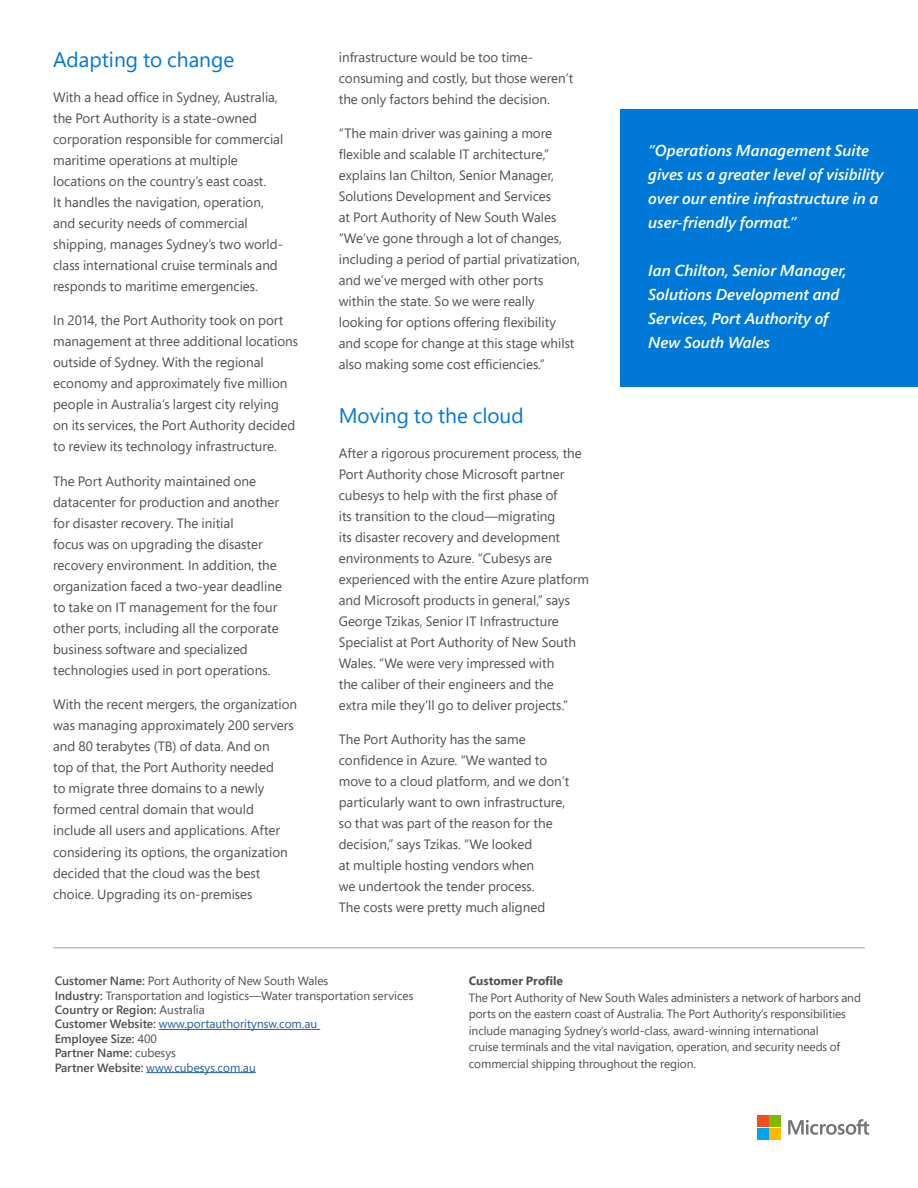
<style>
.page{position:relative;width:918px;height:1188px;background:#fff}
.page>*{position:absolute;margin:0;border:0;box-sizing:border-box;transform-origin:0 0}
.t1{font:21px "Segoe Pro";color:#0078d7}
.t2{font:italic 600 15.75px/24px "Segoe Pro";color:#fff}
.t3{font:13.5px/21px "Segoe Pro";color:#505050}
.t4{font:12px/14.4px "Segoe Pro";letter-spacing:-.005em;color:#505050}
.t5{font:700 12px "Segoe Pro";color:#505050}
.s1{font-weight:600}
.s2{color:#215e9e}
</style>
<div class="page">
<hr style="left:53px;top:947px;width:812px;height:1px;background:#505150">
<svg style="left:788px;top:1119px;width:81px;height:16px"></svg>
<div style="left:757px;top:1115px;width:11px;height:12px;background:#f24f21"></div>
<div style="left:770px;top:1115px;width:11px;height:12px;background:#80ba00"></div>
<div style="left:757px;top:1128px;width:11px;height:11px;background:#00a3f0"></div>
<div style="left:770px;top:1128px;width:11px;height:11px;background:#ffba00"></div>
<hr style="left:159px;top:1029px;width:161px;height:1px;background:#215e9e">
<hr style="left:146px;top:1072px;width:110px;height:1px;background:#215e9e">
<div style="left:620px;top:110px;width:298px;height:277px;background:#0078d7"></div>
<h1 class="t1" style="left:53px;top:45px;width:183px">Adapting to change</h1>
<p class="t3" style="left:53px;top:86px;width:232px">With a head office in Sydney, Australia, the Port Authority is a state-owned corporation responsible for commercial maritime operations at multiple locations on the country’s east coast.<br>It handles the navigation, operation, and security needs of commercial shipping, manages Sydney’s two world&shy;class international cruise terminals and responds to maritime emergencies.</p>
<p class="t3" style="left:53px;top:310px;width:247px">In 2014, the Port Authority took on port management at three additional locations outside of Sydney. With the regional economy and approximately five million people in Australia’s largest city relying<br>on its services, the Port Authority decided to review its technology infrastructure.</p>
<p class="t3" style="left:53px;top:470px;width:230px">The Port Authority maintained one datacenter for production and another for disaster recovery. The initial<br>focus was on upgrading the disaster recovery environment. In addition, the organization faced a two-year deadline to take on IT management for the four other ports, including all the corporate business software and specialized technologies used in port operations.</p>
<p class="t3" style="left:53px;top:694px;width:246px">With the recent mergers, the organization was managing approximately 200 servers and 80 terabytes (TB) of data. And on<br>top of that, the Port Authority needed<br>to migrate three domains to a newly formed central domain that would include all users and applications. After considering its options, the organization decided that the cloud was the best choice. Upgrading its on-premises</p>
<p class="t3" style="left:339px;top:46px;width:236px">infrastructure would be too time&shy;consuming and costly, but those weren’t the only factors behind the decision.</p>
<p class="t3" style="left:339px;top:123px;width:243px">“The main driver was gaining a more flexible and scalable IT architecture,” explains Ian Chilton, Senior Manager, Solutions Development and Services<br>at Port Authority of New South Wales “We’ve gone through a lot of changes, including a period of partial privatization, and we’ve merged with other ports within the state. So we were really looking for options offering flexibility and scope for change at this stage whilst also making some cost efficiencies.”</p>
<h1 class="t1" style="left:339px;top:401px;width:187px">Moving to the cloud</h1>
<p class="t3" style="left:339px;top:442px;width:252px">After a rigorous procurement process, the Port Authority chose Microsoft partner cubesys to help with the first phase of<br>its transition to the cloud—migrating<br>its disaster recovery and development environments to Azure. “Cubesys are experienced with the entire Azure platform and Microsoft products in general,” says George Tzikas, Senior IT Infrastructure Specialist at Port Authority of New South Wales. “We were very impressed with<br>the caliber of their engineers and the<br>extra mile they’ll go to deliver projects.”</p>
<p class="t3" style="left:339px;top:729px;width:232px">The Port Authority has the same confidence in Azure. “We wanted to move to a cloud platform, and we don’t particularly want to own infrastructure, so that was part of the reason for the decision,” says Tzikas. “We looked<br>at multiple hosting vendors when<br>we undertook the tender process.<br>The costs were pretty much aligned</p>
<p class="t2" style="left:648px;top:138px;width:237px">“Operations Management Suite gives us a greater level of visibility over our entire infrastructure in a user-friendly format.”</p>
<p class="t2" style="left:648px;top:258px;width:200px">Ian Chilton, Senior Manager,<br>Solutions Development and<br>Services, Port Authority of<br>New South Wales</p>
<p class="t4" style="left:55px;top:973px;width:360px"><span class="s1">Customer Name:</span> Port Authority of New South Wales<br><span class="s1">Industry:</span> Transportation and logistics—Water transportation services <span class="s1">Country or Region:</span> Australia<br><span class="s1">Customer Website:</span> <span class="s2">www.portauthoritynsw.com.au<br></span><span class="s1">Employee Size:</span> 400<br><span class="s1">Partner Name:</span> cubesys<br><span class="s1">Partner Website:</span> <span class="s2">www.cubesys.com.au</span></p>
<p class="t5" style="left:469px;top:972px;width:96px">Customer Profile</p>
<p class="t4" style="left:469px;top:989px;width:394px;line-height:16.5px">The Port Authority of New South Wales administers a network of harbors and ports on the eastern coast of Australia. The Port Authority’s responsibilities include managing Sydney’s world-class, award-winning international<br>cruise terminals and the vital navigation, operation, and security needs of commercial shipping throughout the region.</p>
</div>
